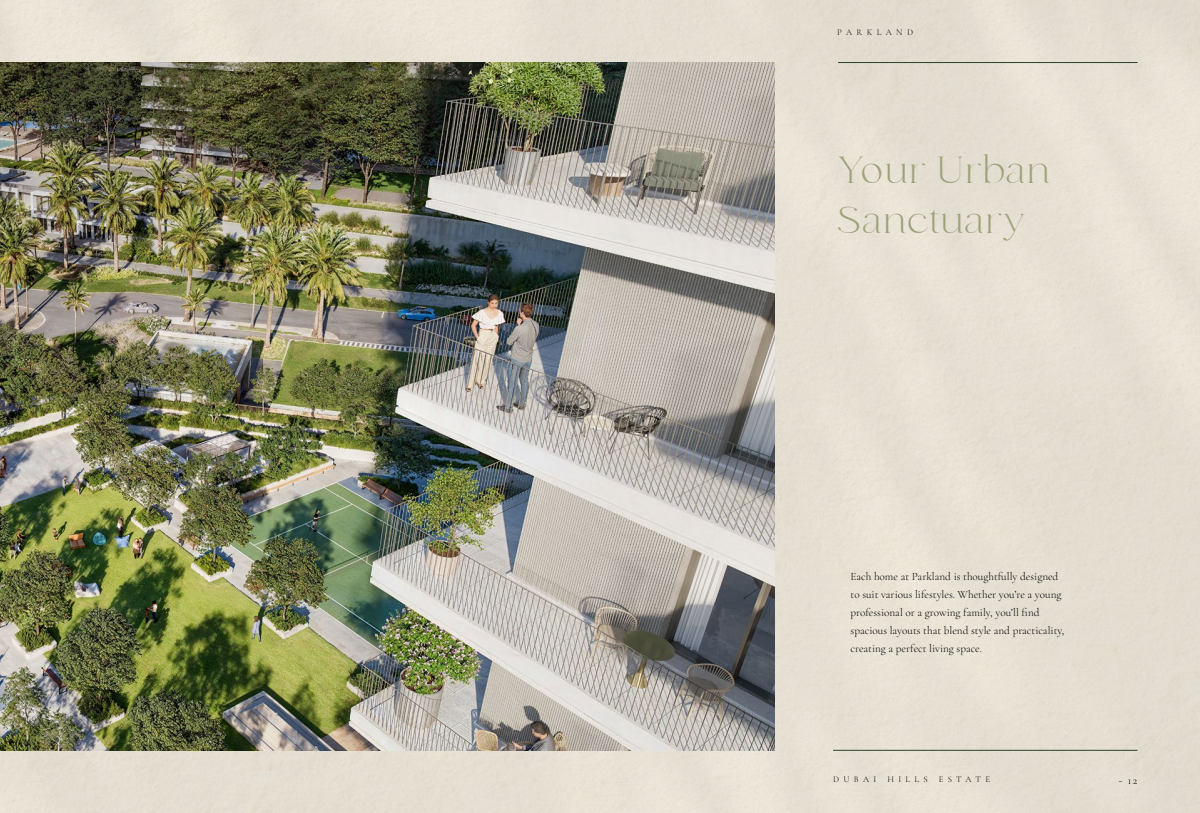
<style>
.page{position:relative;width:1200px;height:813px;background:#fff}
.page>*{position:absolute;margin:0;border:0;box-sizing:border-box;transform-origin:0 0}
.t1{font:37.5px/50px "fonde";letter-spacing:.025em;color:#9ca37a}
.t2{font:300 11.25px/18.1px "Cormorant Garamond";color:#000}
.t3{font:300 8.75px "Cormorant Garamond";letter-spacing:.5em;color:#000}
</style>
<div class="page">
<div style="left:0;top:0;width:1200px;height:812px;background:#e5e0d3"></div>
<img style="left:0;top:63px;width:775px;height:687px">
<hr style="left:838px;top:62px;width:300px;height:1px;background:#2b4329">
<hr style="left:833px;top:750px;width:305px;height:1px;background:#2b4329">
<p class="t3" style="left:837px;top:27px;width:77px">PARKLAND</p>
<h1 class="t1" style="left:837px;top:145px;width:214px">Your Urban<br>Sanctuary</h1>
<p class="t2" style="left:851px;top:566px;width:215px">Each home at Parkland is thoughtfully designed to suit various lifestyles. Whether you r e’ a young professional or a growing family, you l l’ find spacious layouts that blend style and practicality, creating a perfect living space.</p>
<p class="t3" style="left:833px;top:773px;width:45px">DUBAI</p>
<p class="t3" style="left:887px;top:773px;width:42px">HILLS</p>
<p class="t3" style="left:939px;top:773px;width:53px">ESTATE</p>
<p class="t2" style="left:1128px;top:770px;width:11px">12</p>
<p class="t2" style="left:1119px;top:770px;width:5px">-</p>
</div>
